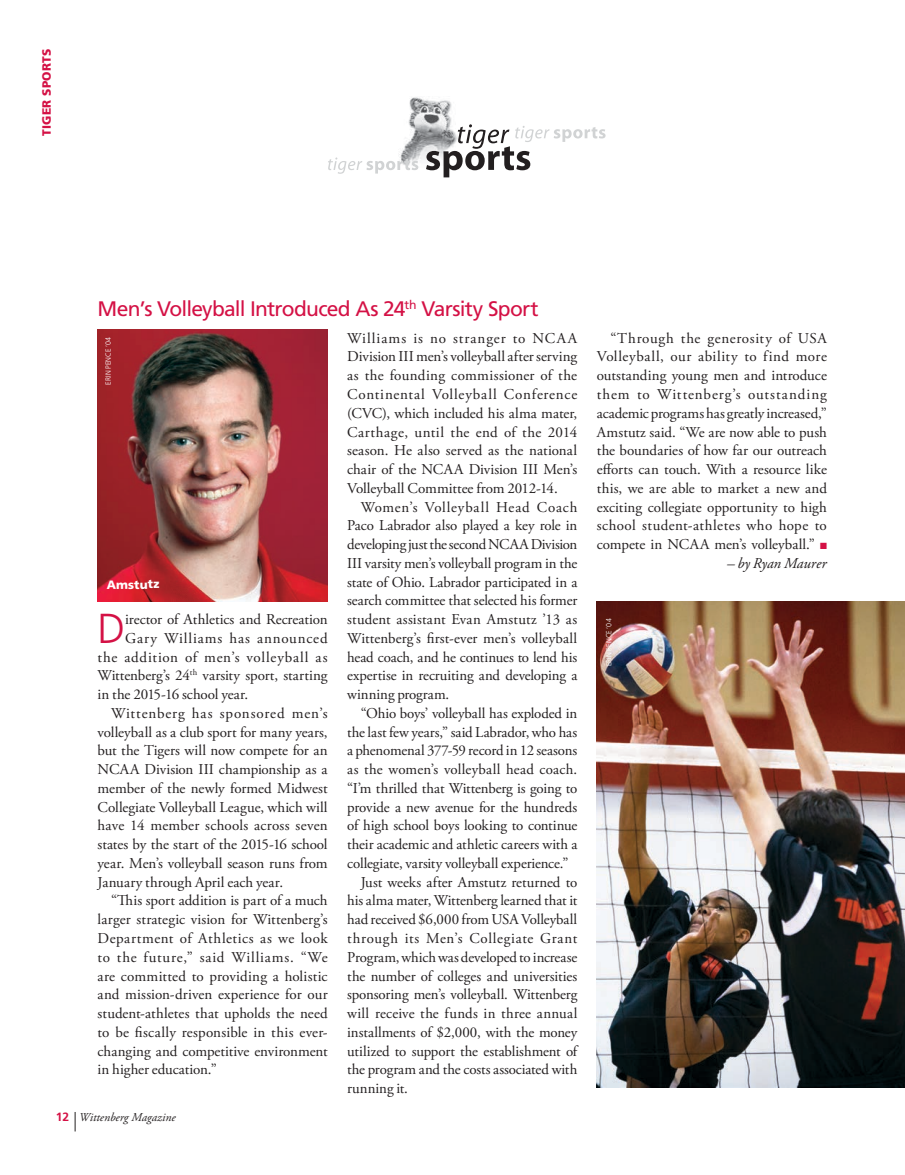
<style>
.page{position:relative;width:905px;height:1175px;background:#fff}
.page>*{position:absolute;margin:0;border:0;box-sizing:border-box;transform-origin:0 0}
.t1{font:300 41.85px "Frutiger";color:#d41145}
.t2{font:21px "Frutiger";letter-spacing:-.035em;color:#d41145}
.t3{font:15px/18.8px "Adobe Garamond Pro";color:#231f20;text-align:justify}
.t4{font:15px "Adobe Garamond Pro";letter-spacing:.055em;color:#231f20}
.t5{font:15px "Adobe Garamond Pro";letter-spacing:.02em;color:#231f20}
.t6{font:15px "Adobe Garamond Pro";letter-spacing:.045em;color:#231f20}
.t7{font:15px "Adobe Garamond Pro";letter-spacing:.05em;color:#231f20}
.t8{font:15px "Adobe Garamond Pro";letter-spacing:.035em;color:#231f20}
.t9{font:15px "Adobe Garamond Pro";letter-spacing:.06em;color:#231f20}
.t10{font:italic 15px "Adobe Garamond Pro";color:#231f20}
.t11{font:italic 12px "Adobe Garamond Pro";color:#231f20}
.t12{font:900 12px "Frutiger";letter-spacing:.02em;color:#d41145}
.t13{font:900 12px "Frutiger";color:#fff}
.t14{font:300 7.5px "Frutiger";letter-spacing:.015em;color:#fff;scale:.95 1}
.s1{font-family:"Frutiger";font-weight:700;font-style:normal;color:#d41145}
.s2{color:#d41145}
</style>
<div class="page">
<svg style="left:75px;top:1112px;width:1px;height:19px"></svg>
<img style="left:399px;top:97px;width:53px;height:70px">
<svg style="left:426px;top:124px;width:179px;height:53px"></svg>
<svg style="left:328px;top:157px;width:90px;height:17px"></svg>
<img style="left:97px;top:330px;width:231px;height:271px">
<img style="left:596px;top:601px;width:308px;height:487px">
<p class="t12" style="left:39px;top:136px;width:89px;rotate:-90deg">TIGER SPORTS</p>
<h2 class="t2" style="left:97px;top:297px;width:442px">Men’s Volleyball Introduced As 24<sup>th</sup> Varsity Sport</h2>
<p class="t14" style="left:104px;top:385px;width:52px;rotate:-90deg">ERIN PENCE ’04</p>
<p class="t13" style="left:106px;top:577px;width:54px;rotate:-1deg">Amstutz</p>
<h1 class="t1" style="left:97px;top:604px;width:29px">D</h1>
<p class="t3" style="left:125px;top:610px;width:204px">irector of Athletics and Recreation</p>
<p class="t9" style="left:125px;top:629px;width:204px">Gary Williams has announced</p>
<p class="t6" style="left:97px;top:648px;width:231px">the addition of men’s volleyball as</p>
<p class="t3" style="left:97px;top:666px;width:232px">Wittenberg’s 24<sup>th</sup> varsity sport, starting</p>
<p class="t3" style="left:98px;top:685px;width:152px">in the 2015-16 school year.</p>
<p class="t4" style="left:111px;top:704px;width:218px">Wittenberg has sponsored men’s</p>
<p class="t3" style="left:98px;top:723px;width:231px">volleyball as a club sport for many years,</p>
<p class="t3" style="left:98px;top:741px;width:231px">but the Tigers will now compete for an</p>
<p class="t3" style="left:98px;top:760px;width:232px">NCAA Division III championship as a</p>
<p class="t3" style="left:98px;top:779px;width:231px">member of the newly formed Midwest</p>
<p class="t3" style="left:98px;top:798px;width:231px">Collegiate Volleyball League, which will</p>
<p class="t3" style="left:98px;top:816px;width:231px">have 14 member schools across seven</p>
<p class="t3" style="left:98px;top:835px;width:231px">states by the start of the 2015-16 school</p>
<p class="t3" style="left:98px;top:854px;width:232px">year. Men’s volleyball season runs from</p>
<p class="t3" style="left:98px;top:873px;width:187px">January through April each year.</p>
<p class="t3" style="left:111px;top:891px;width:218px">“This sport addition is part of a much</p>
<p class="t3" style="left:98px;top:910px;width:231px">larger strategic vision for Wittenberg’s</p>
<p class="t8" style="left:98px;top:929px;width:231px">Department of Athletics as we look</p>
<p class="t4" style="left:98px;top:948px;width:232px">to the future,” said Williams. “We</p>
<p class="t3" style="left:98px;top:966px;width:231px">are committed to providing a holistic</p>
<p class="t3" style="left:98px;top:985px;width:231px">and mission-driven experience for our</p>
<p class="t3" style="left:98px;top:1004px;width:232px">student-athletes that upholds the need</p>
<p class="t3" style="left:98px;top:1023px;width:232px">to be fiscally responsible in this ever-</p>
<p class="t3" style="left:98px;top:1041px;width:232px">changing and competitive environment</p>
<p class="t3" style="left:98px;top:1060px;width:121px">in higher education.”</p>
<p class="t11" style="left:56px;top:1109px;width:121px"><span class="s1">12</span> Wittenberg Magazine</p>
<p class="t3" style="left:347px;top:329px;width:232px">Williams is no stranger to NCAA Division III men’s volleyball after serving as the founding commissioner of the Continental Volleyball Conference (CVC), which included his alma mater, Carthage, until the end of the 2014 season. He also served as the national chair of the NCAA Division III Men’s Volleyball Committee from 2012-14.</p>
<p class="t3" style="left:347px;top:498px;width:232px;text-indent:13px">Women’s Volleyball Head Coach Paco Labrador also played a key role in developing just the second NCAA Division III varsity men’s volleyball program in the state of Ohio. Labrador participated in a search committee that selected his former student assistant Evan Amstutz ’13 as Wittenberg’s first-ever men’s volleyball head coach, and he continues to lend his expertise in recruiting and developing a winning program.</p>
<p class="t3" style="left:360px;top:704px;width:218px">“Ohio boys’ volleyball has exploded in</p>
<p class="t3" style="left:347px;top:723px;width:232px">the last few years,” said Labrador, who has</p>
<p class="t3" style="left:347px;top:741px;width:231px">a phenomenal 377-59 record in 12 seasons</p>
<p class="t3" style="left:347px;top:760px;width:231px">as the women’s volleyball head coach.</p>
<p class="t3" style="left:347px;top:779px;width:232px">“I’m thrilled that Wittenberg is going to</p>
<p class="t3" style="left:347px;top:798px;width:232px">provide a new avenue for the hundreds</p>
<p class="t3" style="left:347px;top:816px;width:232px">of high school boys looking to continue</p>
<p class="t3" style="left:347px;top:835px;width:232px">their academic and athletic careers with a</p>
<p class="t3" style="left:347px;top:854px;width:223px">collegiate, varsity volleyball experience.”</p>
<p class="t3" style="left:360px;top:873px;width:218px">Just weeks after Amstutz returned to</p>
<p class="t3" style="left:347px;top:891px;width:231px">his alma mater, Wittenberg learned that it</p>
<p class="t3" style="left:347px;top:910px;width:231px">had received $6,000 from USA Volleyball</p>
<p class="t7" style="left:347px;top:929px;width:231px">through its Men’s Collegiate Grant</p>
<p class="t3" style="left:347px;top:948px;width:231px">Program, which was developed to increase</p>
<p class="t3" style="left:347px;top:966px;width:231px">the number of colleges and universities</p>
<p class="t3" style="left:347px;top:985px;width:232px">sponsoring men’s volleyball. Wittenberg</p>
<p class="t5" style="left:347px;top:1004px;width:232px">will receive the funds in three annual</p>
<p class="t3" style="left:347px;top:1023px;width:232px">installments of $2,000, with the money</p>
<p class="t3" style="left:347px;top:1041px;width:231px">utilized to support the establishment of</p>
<p class="t3" style="left:347px;top:1060px;width:232px">the program and the costs associated with</p>
<p class="t3" style="left:347px;top:1079px;width:62px">running it.</p>
<p class="t3" style="left:596px;top:329px;width:232px;text-indent:14px">“Through the generosity of USA Volleyball, our ability to find more outstanding young men and introduce them to Wittenberg’s outstanding academic programs has greatly increased,” Amstutz said. “We are now able to push the boundaries of how far our outreach efforts can touch. With a resource like this, we are able to market a new and exciting collegiate opportunity to high school student-athletes who hope to compete in NCAA men’s volleyball.” <span class="s2">■</span></p>
<p class="t10" style="left:727px;top:554px;width:101px">– by Ryan Maurer</p>
<p class="t14" style="left:604px;top:666px;width:52px;rotate:-90deg">ERIN PENCE ’04</p>
</div>
